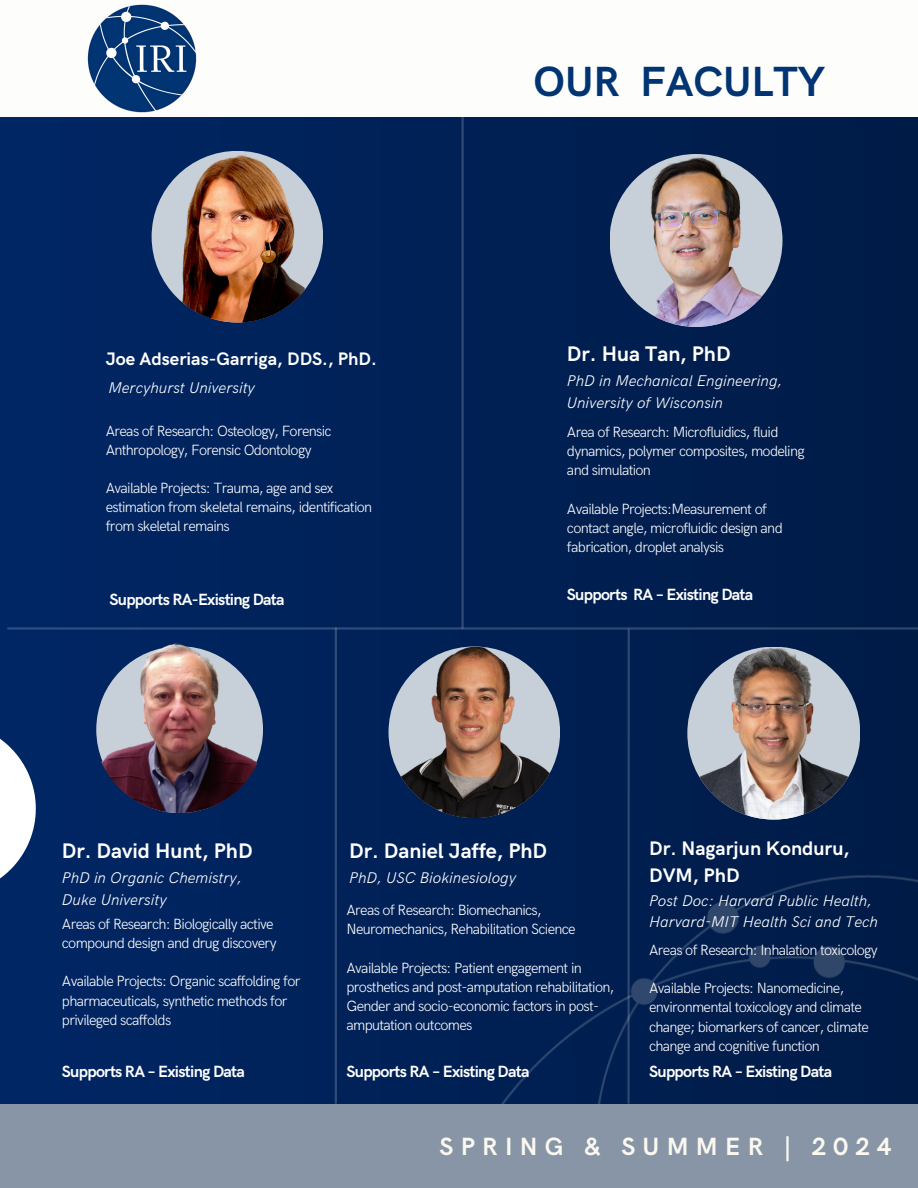
<style>
.page{position:relative;width:918px;height:1188px;background:#fff}
.page>*{position:absolute;margin:0;border:0;box-sizing:border-box;transform-origin:0 0}
.t1{font:700 42.3px "HK Grotesk";color:#003472}
.t2{font:700 25.05px "HK Grotesk";letter-spacing:.29em;color:#fbf8ef}
.t3{font:700 21.15px "HK Grotesk";color:#fff}
.t4{font:700 19.65px/27px "HK Grotesk";color:#fff}
.t5{font:700 18.15px "HK Grotesk";color:#fff}
.t6{font:700 16.35px "HK Grotesk";letter-spacing:-.045em;color:#fff}
.t7{font:italic 300 15.45px/21.3px "HK Grotesk";color:#fff}
.t8{font:300 14.85px/19.2px "HK Grotesk";letter-spacing:-.045em;color:#fff}
</style>
<div class="page">
<img style="left:87px;top:4px;width:110px;height:109px">
<div style="left:0;top:117px;width:918px;height:987px;background:linear-gradient(to right,#002665,#001b46)"></div>
<div style="left:498px;top:854px;width:420px;height:250px;background:#001e4d"></div>
<div style="left:0;top:1104px;width:918px;height:84px;background:#8795a6"></div>
<svg style="left:0;top:723px;width:35px;height:172px"></svg>
<hr style="left:461px;top:107px;width:3px;height:521px;background:#fdfdfc">
<hr style="left:8px;top:627px;width:910px;height:3px;background:#fdfdfc">
<img style="left:152px;top:151px;width:171px;height:172px;border-radius:50%">
<img style="left:610px;top:154px;width:173px;height:173px;border-radius:50%">
<hr style="left:335px;top:628px;width:2px;height:475px;background:#fdfdfc">
<hr style="left:627px;top:630px;width:3px;height:473px;background:#fdfdfc">
<img style="left:94px;top:642px;width:171px;height:171px;border-radius:50%">
<img style="left:389px;top:647px;width:171px;height:171px;border-radius:50%">
<img style="left:687px;top:647px;width:173px;height:173px;border-radius:50%">
<p class="t5" style="left:106px;top:348px;width:273px">Joe Adserias-Garriga, DDS., PhD.</p>
<p class="t7" style="left:109px;top:377px;width:148px">Mercyhurst University</p>
<p class="t8" style="left:106px;top:422px;width:227px">Areas of Research: Osteology, Forensic<br>Anthropology, Forensic Odontology</p>
<p class="t8" style="left:106px;top:479px;width:268px">Available Projects: Trauma, age and sex estimation from skeletal remains, identification from skeletal remains</p>
<p class="t6" style="left:109px;top:590px;width:177px">Supports RA-Existing Data</p>
<h1 class="t1" style="left:534px;top:58px;width:293px">OUR FACULTY</h1>
<h3 class="t3" style="left:567px;top:342px;width:165px">Dr. Hua Tan, PhD</h3>
<p class="t7" style="left:567px;top:371px;width:217px">PhD in Mechanical Engineering,<br>University of Wisconsin</p>
<p class="t8" style="left:567px;top:423px;width:239px">Area of Research: Microfluidics, fluid dynamics, polymer composites, modeling and simulation</p>
<p class="t8" style="left:567px;top:500px;width:217px">Available Projects:Measurement of contact angle, microfluidic design and fabrication, droplet analysis</p>
<p class="t6" style="left:567px;top:585px;width:188px">Supports RA – Existing Data</p>
<h3 class="t3" style="left:62px;top:839px;width:192px">Dr. David Hunt, PhD</h3>
<p class="t7" style="left:62px;top:868px;width:181px">PhD in Organic Chemistry,<br>Duke University</p>
<p class="t8" style="left:62px;top:915px;width:216px">Areas of Research: Biologically active compound design and drug discovery</p>
<p class="t8" style="left:62px;top:972px;width:240px">Available Projects: Organic scaffolding for pharmaceuticals, synthetic methods for privileged scaffolds</p>
<p class="t6" style="left:62px;top:1063px;width:185px">Supports RA – Existing Data</p>
<h3 class="t3" style="left:349px;top:839px;width:199px">Dr. Daniel Jaffe, PhD</h3>
<p class="t7" style="left:349px;top:868px;width:168px">PhD, USC Biokinesiology</p>
<p class="t8" style="left:346px;top:901px;width:231px">Areas of Research: Biomechanics,<br>Neuromechanics, Rehabilitation Science</p>
<p class="t8" style="left:346px;top:958px;width:269px">Available Projects: Patient engagement in prosthetics and post-amputation rehabilitation, Gender and socio-economic factors in post&shy;amputation outcomes</p>
<p class="t6" style="left:346px;top:1063px;width:185px">Supports RA – Existing Data</p>
<h3 class="t4" style="left:649px;top:836px;width:202px">Dr. Nagarjun Konduru,<br>DVM, PhD</h3>
<p class="t7" style="left:649px;top:891px;width:230px">Post Doc: Harvard Public Health,<br>Harvard-MIT Health Sci and Tech</p>
<p class="t8" style="left:649px;top:941px;width:230px">Areas of Research: Inhalation toxicology</p>
<p class="t8" style="left:649px;top:979px;width:221px">Available Projects: Nanomedicine, environmental toxicology and climate change; biomarkers of cancer, climate change and cognitive function</p>
<p class="t6" style="left:649px;top:1063px;width:185px">Supports RA – Existing Data</p>
<h2 class="t2" style="left:440px;top:1133px;width:454px">SPRING &amp; SUMMER | 2024</h2>
</div>
